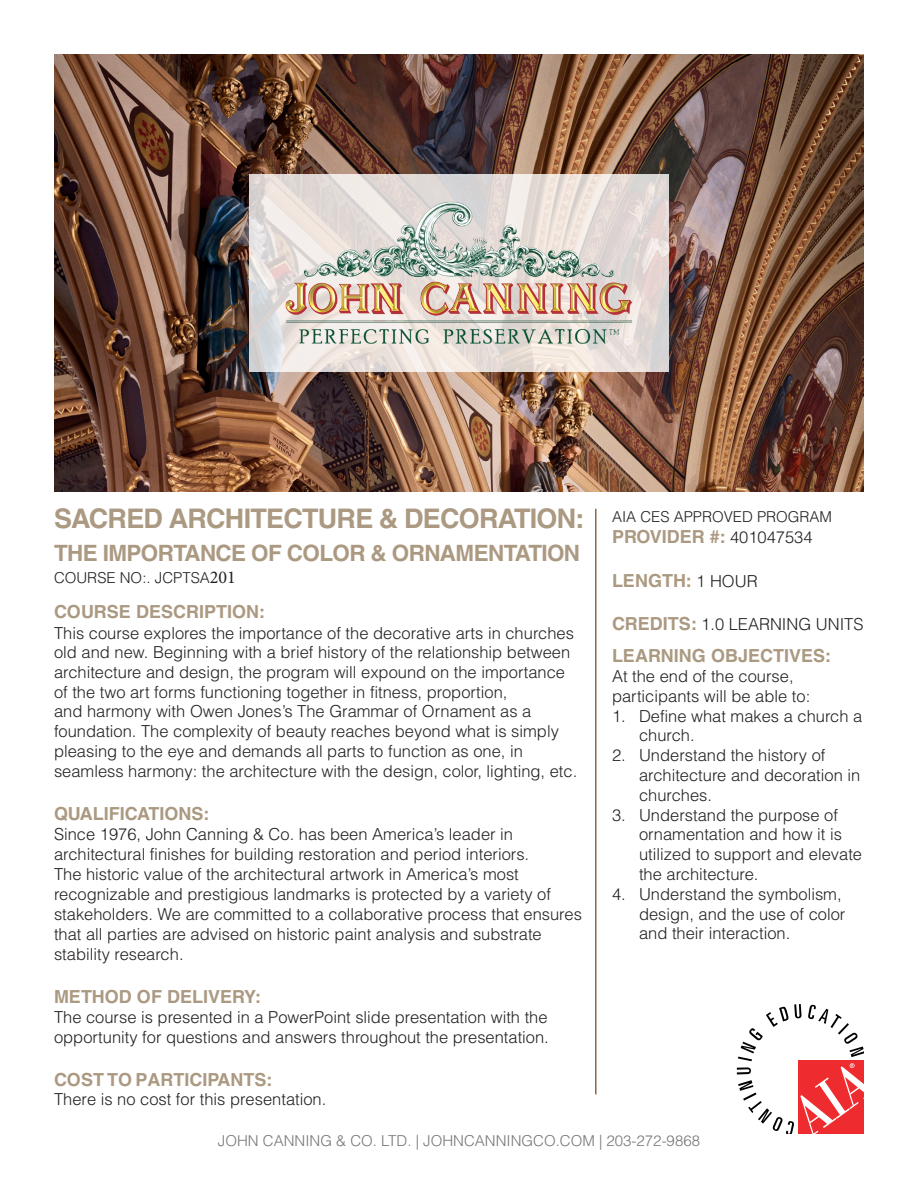
<style>
.page{position:relative;width:918px;height:1188px;background:#fff}
.page>*{position:absolute;margin:0;border:0;box-sizing:border-box;transform-origin:0 0}
.t1{font:700 27px "Helvetica LT Pro";letter-spacing:-.03em;color:#ab9981}
.t2{font:700 22.5px "Helvetica LT Pro";letter-spacing:-.03em;color:#ab9981}
.t3{font:700 18px "Helvetica LT Pro";color:#ab9981}
.t4{font:300 16.5px/19.8px "Helvetica LT Pro";color:#231f20}
.t5{font:300 15px "Helvetica LT Pro";color:#757679}
.t6{font:300 15px "Helvetica LT Pro";color:#231f20}
.s1{font-family:"Minion Pro";font-weight:400;font-size:18px}
.s2{font-weight:300;font-size:16.5px;color:#231f20}
.s3{font-weight:700;font-size:18px;color:#ab9981}
</style>
<div class="page">
<img style="left:54px;top:54px;width:810px;height:437px">
<svg style="left:249px;top:174px;width:420px;height:197px;background:#e4ddda"></svg>
<img style="left:283px;top:196px;width:352px;height:153px">
<svg style="left:737px;top:1005px;width:127px;height:129px"></svg>
<hr style="left:595px;top:509px;width:2px;height:585px;background:#8d6841">
<p class="t1" style="left:54px;top:502px;width:532px">SACRED ARCHITECTURE &amp; DECORATION:</p>
<p class="t2" style="left:54px;top:539px;width:528px">THE IMPORTANCE OF COLOR &amp; ORNAMENTATION</p>
<p class="t6" style="left:54px;top:569px;width:183px">COURSE NO:. JCPTSA<span class="s1">201</span></p>
<p class="t3" style="left:54px;top:601px;width:213px">COURSE DESCRIPTION:</p>
<p class="t4" style="left:54px;top:623px;width:525px">This course explores the importance of the decorative arts in churches old and new. Beginning with a brief history of the relationship between architecture and design, the program will expound on the importance of the two art forms functioning together in fitness, proportion,<br>and harmony with Owen Jones’s The Grammar of Ornament as a foundation. The complexity of beauty reaches beyond what is simply pleasing to the eye and demands all parts to function as one, in seamless harmony: the architecture with the design, color, lighting, etc.</p>
<p class="t3" style="left:54px;top:802px;width:157px">QUALIFICATIONS:</p>
<p class="t4" style="left:54px;top:825px;width:529px">Since 1976, John Canning &amp; Co. has been America’s leader in architectural finishes for building restoration and period interiors.<br>The historic value of the architectural artwork in America’s most recognizable and prestigious landmarks is protected by a variety of stakeholders. We are committed to a collaborative process that ensures that all parties are advised on historic paint analysis and substrate stability research.</p>
<p class="t3" style="left:54px;top:986px;width:209px">METHOD OF DELIVERY:</p>
<p class="t4" style="left:54px;top:1008px;width:496px;line-height:19.4px">The course is presented in a PowerPoint slide presentation with the opportunity for questions and answers throughout the presentation.</p>
<p class="t3" style="left:54px;top:1069px;width:220px">COST TO PARTICIPANTS:</p>
<p class="t4" style="left:54px;top:1090px;width:274px">There is no cost for this presentation.</p>
<p class="t5" style="left:218px;top:1132px;width:484px">JOHN CANNING &amp; CO. LTD. | JOHNCANNINGCO.COM | 203-272-9868</p>
<p class="t6" style="left:612px;top:507px;width:222px">AIA CES APPROVED PROGRAM</p>
<p class="t3" style="left:612px;top:526px;width:202px">PROVIDER #: <span class="s2">401047534</span></p>
<p class="t3" style="left:612px;top:569px;width:147px">LENGTH: <span class="s2">1 HOUR</span></p>
<p class="t4" style="left:612px;top:614px;width:253px"><span class="s3">CREDITS:</span> 1.0 LEARNING UNITS</p>
<p class="t3" style="left:612px;top:645px;width:221px">LEARNING OBJECTIVES:</p>
<p class="t4" style="left:612px;top:666px;width:200px">At the end of the course, participants will be able to:</p>
<p class="t4" style="left:639px;top:706px;width:225px;text-indent:-27px">1. Define what makes a church a church.</p>
<p class="t4" style="left:639px;top:745px;width:223px;text-indent:-27px">2. Understand the history of architecture and decoration in churches.</p>
<p class="t4" style="left:639px;top:805px;width:225px;text-indent:-27px">3. Understand the purpose of ornamentation and how it is utilized to support and elevate the architecture.</p>
<p class="t4" style="left:639px;top:884px;width:208px;text-indent:-27px">4. Understand the symbolism, design, and the use of color and their interaction.</p>
</div>
